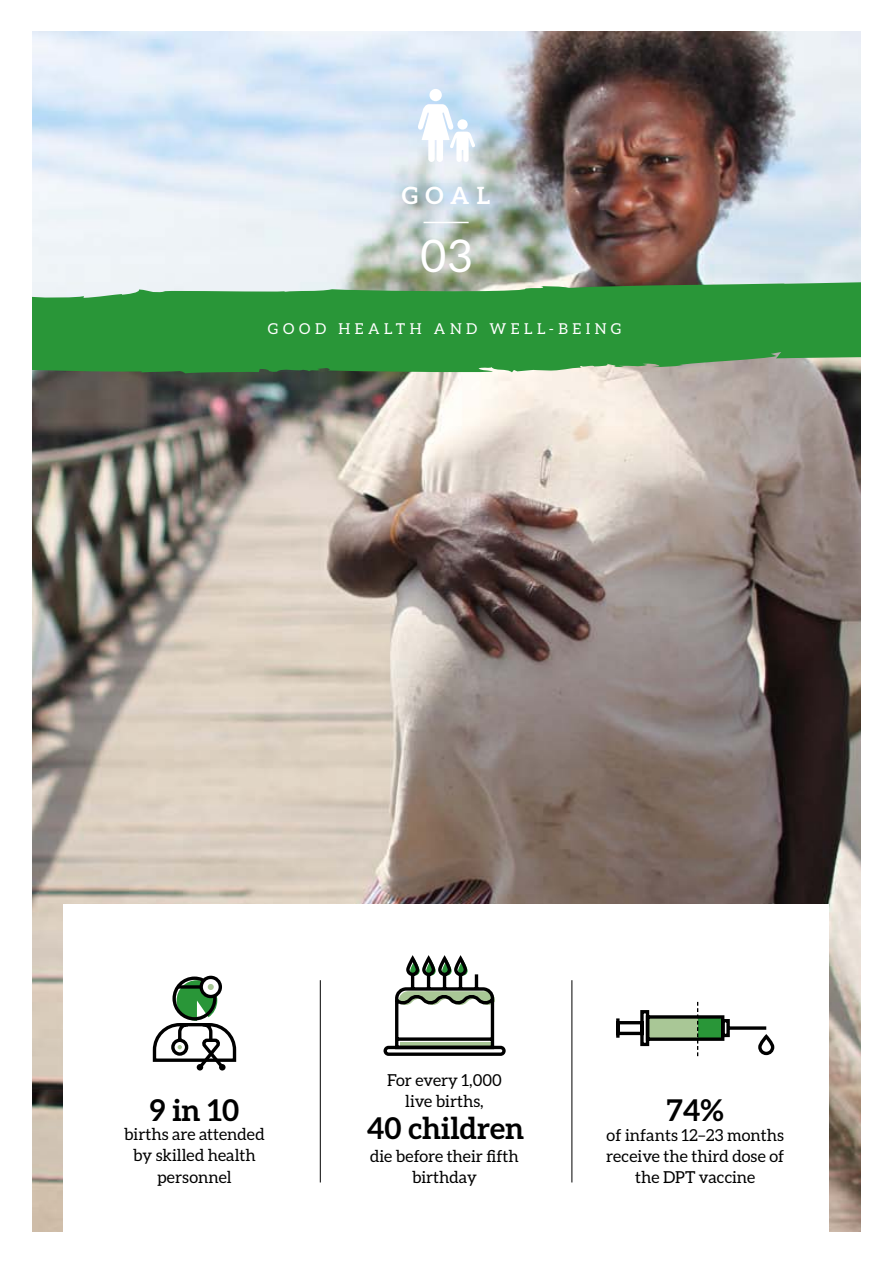
<style>
.page{position:relative;width:893px;height:1263px;background:#fff}
.page>*{position:absolute;margin:0;border:0;box-sizing:border-box;transform-origin:0 0}
.t1{font:45px "Aleo";color:#fff}
.t2{font:700 30px "Aleo";color:#000}
.t3{font:700 23.85px "Aleo";color:#fff}
.t4{font:16.5px/21px "Aleo";color:#000;text-align:center}
.t5{font:15px "Aleo";letter-spacing:.3em;color:#fff}
</style>
<div class="page">
<img style="left:32px;top:32px;width:829px;height:1199px">
<hr style="left:424px;top:222px;width:45px;height:1px;background:#fff">
<svg style="left:32px;top:276px;width:829px;height:98px;background:#469d51"></svg>
<svg style="left:417px;top:89px;width:58px;height:73px"></svg>
<div style="left:63px;top:904px;width:766px;height:330px;background:#fff"></div>
<hr style="left:320px;top:980px;width:1px;height:202px;background:#000">
<hr style="left:571px;top:980px;width:1px;height:202px;background:#000">
<svg style="left:152px;top:975px;width:85px;height:96px"></svg>
<svg style="left:383px;top:958px;width:123px;height:98px"></svg>
<svg style="left:616px;top:1002px;width:159px;height:55px"></svg>
<h3 class="t3" style="left:402px;top:182px;width:90px">GOAL</h3>
<h1 class="t1" style="left:420px;top:231px;width:54px">03</h1>
<p class="t5" style="left:268px;top:321px;width:354px">Good health and well-being</p>
<p class="t4" style="left:387px;top:1070px;width:116px">For every 1,000 live births,</p>
<h2 class="t2" style="left:150px;top:1092px;width:91px">9 in 10</h2>
<h2 class="t2" style="left:667px;top:1092px;width:58px">74%</h2>
<h2 class="t2" style="left:367px;top:1111px;width:159px">40 children</h2>
<p class="t4" style="left:124px;top:1124px;width:142px">births are attended by skilled health personnel</p>
<p class="t4" style="left:606px;top:1124px;width:180px">of infants 12–23 months receive the third dose of the DPT vaccine</p>
<p class="t4" style="left:370px;top:1145px;width:150px">die before their fifth birthday</p>
</div>
